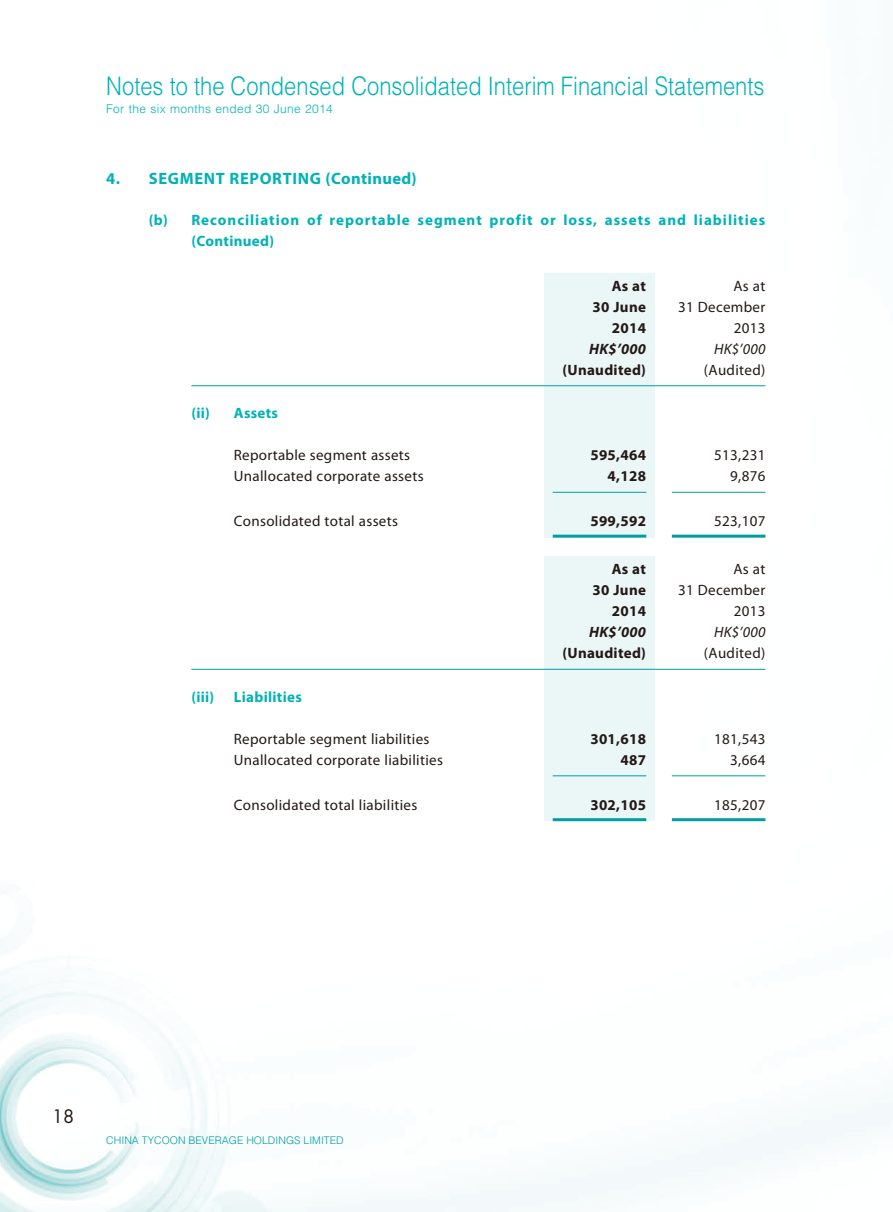
<style>
.page{position:relative;width:893px;height:1212px;background:#fff}
.page>*{position:absolute;margin:0;border:0;box-sizing:border-box;transform-origin:0 0}
.t1{font:300 25.5px "Helvetica LT Std";color:#00b2b6;scale:.86 1}
.t2{font:18px "Futura Std";color:#231916}
.t3{font:700 16.5px "Myriad Pro";letter-spacing:.04em;color:#00b2b6}
.t4{font:15px "Myriad Pro";letter-spacing:.02em;color:#231916}
.t5{font:700 15px "Myriad Pro";letter-spacing:.02em;color:#231916}
.t6{font:700 15px/21px "Myriad Pro";letter-spacing:.065em;color:#00b2b6}
.t7{font:700 15px "Myriad Pro";letter-spacing:.02em;color:#00b2b6}
.t8{font:italic 700 15px "Myriad Pro";letter-spacing:.02em;color:#231916}
.t9{font:italic 15px "Myriad Pro";letter-spacing:.02em;color:#231916}
.t10{font:300 12px "Helvetica LT Std";letter-spacing:.03em;color:#00b2b6}
.t11{font:300 10.5px "Helvetica LT Std";color:#009ea1}
.s1{font-style:inherit}
</style>
<div class="page">
<img style="left:0;top:385px;width:893px;height:827px">
<div style="left:544px;top:273px;width:111px;height:264px;background:#ebf6f7"></div>
<hr style="left:191px;top:385px;width:574px;height:1px;background:#009ea1">
<hr style="left:553px;top:492px;width:93px;height:1px;background:#009ea1">
<hr style="left:672px;top:492px;width:93px;height:1px;background:#009ea1">
<hr style="left:553px;top:535px;width:93px;height:3px;background:#009ea1">
<hr style="left:672px;top:535px;width:93px;height:3px;background:#009ea1">
<div style="left:544px;top:556px;width:111px;height:265px;background:#ebf6f7"></div>
<hr style="left:191px;top:669px;width:574px;height:1px;background:#009ea1">
<hr style="left:553px;top:775px;width:93px;height:1px;background:#009ea1">
<hr style="left:672px;top:775px;width:93px;height:1px;background:#009ea1">
<hr style="left:553px;top:818px;width:93px;height:3px;background:#009ea1">
<hr style="left:672px;top:818px;width:93px;height:3px;background:#009ea1">
<h1 class="t1" style="left:106px;top:70px;width:767px">Notes to the Condensed Consolidated Interim Financial Statements</h1>
<p class="t10" style="left:106px;top:101px;width:228px">For the six months ended 30 June 2014</p>
<p class="t3" style="left:106px;top:168px;width:312px">4. SEGMENT REPORTING <span class="s1">(</span>Continued)</p>
<p class="t6" style="left:191px;top:209px;width:575px;text-indent:-43px">(b) Reconciliation of reportable segment profit or loss, assets and liabilities (Continued)</p>
<p class="t5" style="left:612px;top:276px;width:36px">As at</p>
<p class="t4" style="left:733px;top:276px;width:34px">As at</p>
<p class="t5" style="left:593px;top:297px;width:55px">30 June</p>
<p class="t4" style="left:678px;top:297px;width:89px">31 December</p>
<p class="t5" style="left:612px;top:318px;width:36px">2014</p>
<p class="t4" style="left:734px;top:318px;width:33px">2013</p>
<p class="t8" style="left:589px;top:339px;width:58px">HK$’000</p>
<p class="t9" style="left:714px;top:339px;width:53px">HK$’000</p>
<p class="t5" style="left:562px;top:360px;width:85px">(Unaudited)</p>
<p class="t4" style="left:704px;top:360px;width:63px">(Audited)</p>
<p class="t7" style="left:191px;top:403px;width:88px">(ii) Assets</p>
<p class="t4" style="left:234px;top:446px;width:178px">Reportable segment assets</p>
<p class="t5" style="left:590px;top:445px;width:57px">595,464</p>
<p class="t4" style="left:714px;top:446px;width:53px">513,231</p>
<p class="t4" style="left:234px;top:467px;width:191px">Unallocated corporate assets</p>
<p class="t5" style="left:608px;top:466px;width:40px">4,128</p>
<p class="t4" style="left:730px;top:467px;width:37px">9,876</p>
<p class="t4" style="left:234px;top:512px;width:166px">Consolidated total assets</p>
<p class="t5" style="left:590px;top:511px;width:57px">599,592</p>
<p class="t4" style="left:714px;top:512px;width:53px">523,107</p>
<p class="t5" style="left:612px;top:559px;width:36px">As at</p>
<p class="t4" style="left:733px;top:560px;width:34px">As at</p>
<p class="t5" style="left:593px;top:580px;width:55px">30 June</p>
<p class="t4" style="left:678px;top:581px;width:89px">31 December</p>
<p class="t5" style="left:612px;top:601px;width:36px">2014</p>
<p class="t4" style="left:734px;top:602px;width:33px">2013</p>
<p class="t8" style="left:589px;top:622px;width:58px">HK$’000</p>
<p class="t9" style="left:714px;top:623px;width:53px">HK$’000</p>
<p class="t5" style="left:562px;top:643px;width:85px">(Unaudited)</p>
<p class="t4" style="left:704px;top:644px;width:63px">(Audited)</p>
<p class="t6" style="left:191px;top:686px;width:24px">(iii)</p>
<p class="t7" style="left:234px;top:687px;width:70px">Liabilities</p>
<p class="t4" style="left:234px;top:729px;width:197px">Reportable segment liabilities</p>
<p class="t5" style="left:590px;top:729px;width:57px">301,618</p>
<p class="t4" style="left:714px;top:729px;width:53px">181,543</p>
<p class="t4" style="left:234px;top:750px;width:211px">Unallocated corporate liabilities</p>
<p class="t5" style="left:620px;top:750px;width:27px">487</p>
<p class="t4" style="left:730px;top:750px;width:37px">3,664</p>
<p class="t4" style="left:234px;top:795px;width:185px">Consolidated total liabilities</p>
<p class="t5" style="left:590px;top:795px;width:57px">302,105</p>
<p class="t4" style="left:714px;top:795px;width:53px">185,207</p>
<p class="t2" style="left:52px;top:1105px;width:24px">18</p>
<p class="t11" style="left:106px;top:1134px;width:239px">CHINA TYCOON BEVERAGE HOLDINGS LIMITED</p>
</div>
